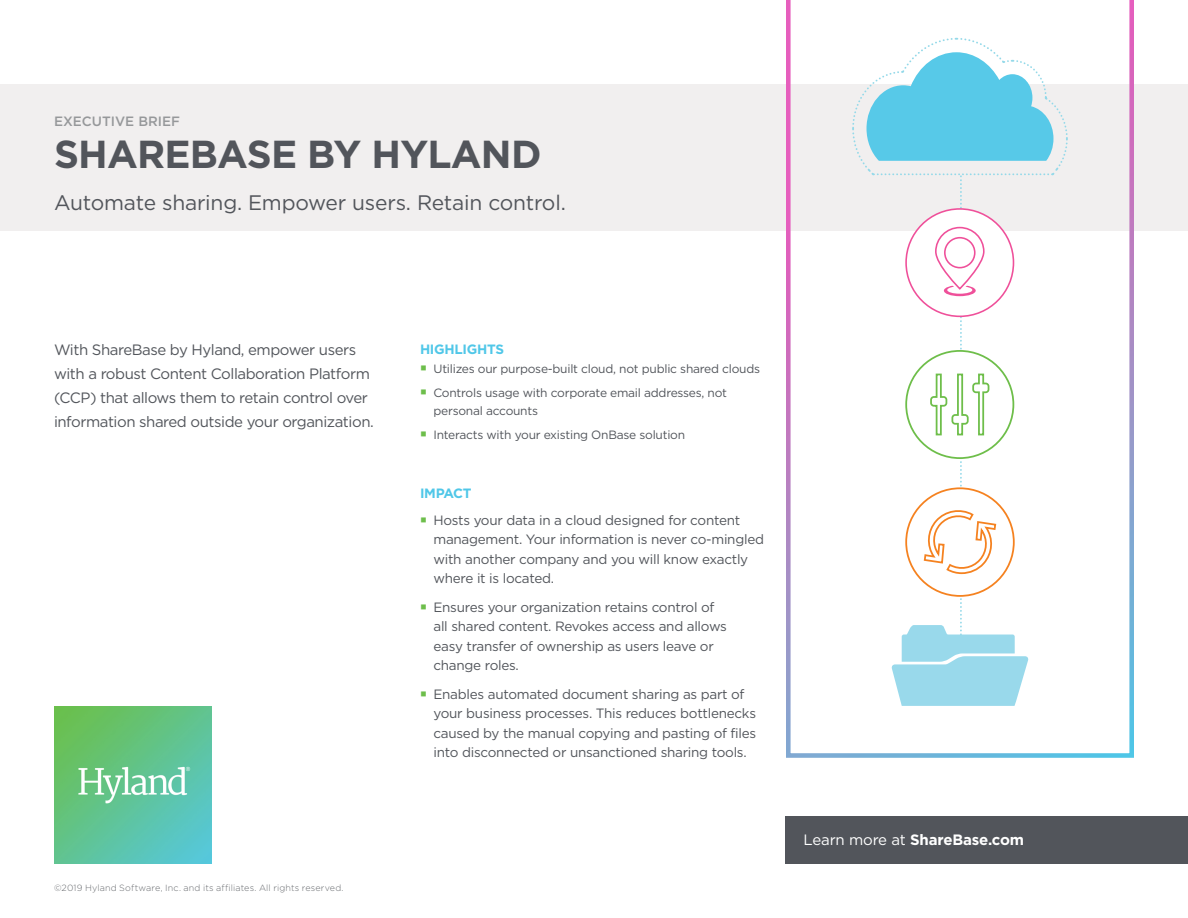
<style>
.page{position:relative;width:1188px;height:918px;background:#fff}
.page>*{position:absolute;margin:0;border:0;box-sizing:border-box;transform-origin:0 0}
.t1{font:700 39px "Gotham";letter-spacing:-.02em;color:#52555b}
.t2{font:21px "Gotham";letter-spacing:-.01em;color:#52555b}
.t3{font:15px/24px "Gotham";letter-spacing:-.03em;color:#52555b}
.t4{font:700 15px "Gotham";letter-spacing:-.01em;color:#fff}
.t5{font:13.5px/19.5px "Gotham";letter-spacing:-.02em;color:#52555b}
.t6{font:700 13.5px "Gotham";letter-spacing:-.02em;color:#50c7e8}
.t7{font:500 13.5px "Gotham";color:#96989a}
.t8{font:12px/24px "Gotham";letter-spacing:-.02em;color:#52555b}
.t9{font:300 9px "Gotham";letter-spacing:.015em;color:#686b6f}
.s1{font-weight:400}
</style>
<div class="page">
<div style="left:0;top:84px;width:1188px;height:147px;background:#f1efef"></div>
<svg style="left:786px;top:0;width:348px;height:758px"></svg>
<img style="left:54px;top:707px;width:157px;height:157px">
<div style="left:786px;top:816px;width:402px;height:48px;background:#52555b"></div>
<svg style="left:851px;top:37px;width:218px;height:669px"></svg>
<p class="t7" style="left:54px;top:114px;width:128px">EXECUTIVE BRIEF</p>
<h1 class="t1" style="left:54px;top:132px;width:489px">SHAREBASE BY HYLAND</h1>
<h2 class="t2" style="left:54px;top:191px;width:513px">Automate sharing. Empower users. Retain control.</h2>
<p class="t3" style="left:54px;top:337px;width:321px">With ShareBase by Hyland, empower users with a robust Content Collaboration Platform (CCP) that allows them to retain control over information shared outside your organization.</p>
<p class="t9" style="left:54px;top:883px;width:291px">©2019 Hyland Software, Inc. and its affiliates. All rights reserved.</p>
<p class="t6" style="left:420px;top:341px;width:86px">HIGHLIGHTS</p>
<p class="t8" style="left:434px;top:356px;width:328px">Utilizes our purpose-built cloud, not public shared clouds<br>Controls usage with corporate email addresses, not</p>
<p class="t8" style="left:434px;top:398px;width:253px">personal accounts<br>Interacts with your existing OnBase solution</p>
<p class="t6" style="left:420px;top:485px;width:53px">IMPACT</p>
<p class="t5" style="left:434px;top:510px;width:332px">Hosts your data in a cloud designed for content management. Your information is never co-mingled with another company and you will know exactly where it is located.</p>
<p class="t5" style="left:434px;top:597px;width:295px">Ensures your organization retains control of all shared content. Revokes access and allows easy transfer of ownership as users leave or change roles.</p>
<p class="t5" style="left:434px;top:684px;width:324px">Enables automated document sharing as part of your business processes. This reduces bottlenecks caused by the manual copying and pasting of files into disconnected or unsanctioned sharing tools.</p>
<p class="t4" style="left:803px;top:831px;width:222px"><span class="s1">Learn more at</span> ShareBase.com</p>
</div>
